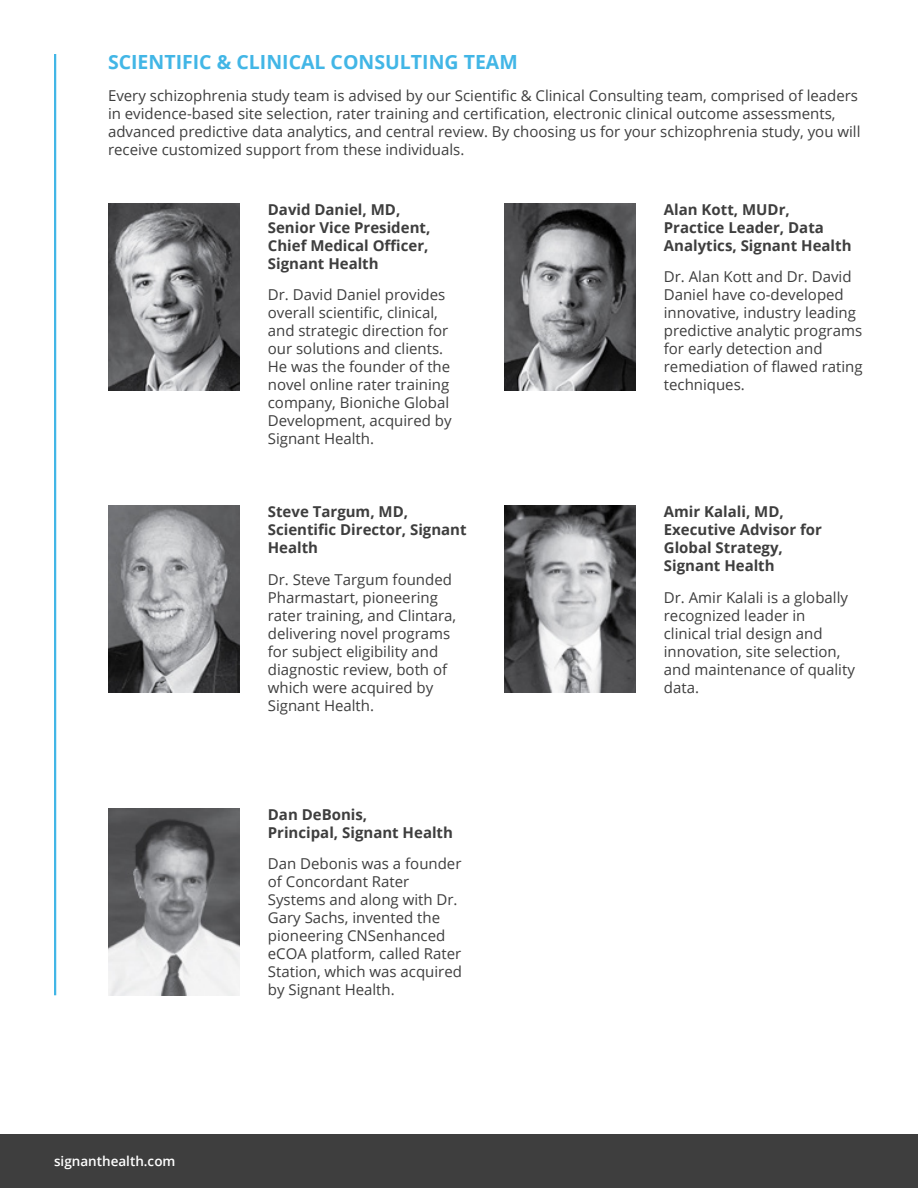
<style>
.page{position:relative;width:918px;height:1188px;background:#fff}
.page>*{position:absolute;margin:0;border:0;box-sizing:border-box;transform-origin:0 0}
.t1{font:700 19.5px "Open Sans";color:#42b6e6}
.t2{font:15px/18px "Open Sans";color:#3e3e3e}
.t3{font:700 15px/18px "Open Sans";color:#3e3e3e}
.t4{font:600 13.5px "Open Sans";color:#fff}
</style>
<div class="page">
<div style="left:0;top:1134px;width:918px;height:54px;background:#3e3e3e"></div>
<hr style="left:54px;top:54px;width:2px;height:941px;background:#42b6e6">
<img style="left:108px;top:204px;width:132px;height:186px">
<img style="left:108px;top:506px;width:132px;height:187px">
<img style="left:108px;top:808px;width:132px;height:187px">
<img style="left:504px;top:204px;width:132px;height:186px">
<img style="left:504px;top:506px;width:132px;height:187px">
<h1 class="t1" style="left:108px;top:48px;width:411px">SCIENTIFIC &amp; CLINICAL CONSULTING TEAM</h1>
<p class="t2" style="left:108px;top:86px;width:754px">Every schizophrenia study team is advised by our Scientific &amp; Clinical Consulting team, comprised of leaders in evidence-based site selection, rater training and certification, electronic clinical outcome assessments, advanced predictive data analytics, and central review. By choosing us for your schizophrenia study, you will receive customized support from these individuals.</p>
<p class="t4" style="left:54px;top:1152px;width:123px">signanthealth.com</p>
<p class="t3" style="left:268px;top:200px;width:164px">David Daniel, MD,<br>Senior Vice President,<br>Chief Medical Officer,<br>Signant Health</p>
<p class="t2" style="left:268px;top:286px;width:185px">Dr. David Daniel provides overall scientific, clinical, and strategic direction for our solutions and clients.<br>He was the founder of the novel online rater training company, Bioniche Global<br>Development, acquired by<br>Signant Health.</p>
<p class="t3" style="left:268px;top:503px;width:200px">Steve Targum, MD,<br>Scientific Director, Signant<br>Health</p>
<p class="t2" style="left:268px;top:570px;width:190px">Dr. Steve Targum founded<br>Pharmastart, pioneering rater training, and Clintara, delivering novel programs for subject eligibility and diagnostic review, both of which were acquired by<br>Signant Health.</p>
<p class="t3" style="left:268px;top:805px;width:187px">Dan DeBonis,<br>Principal, Signant Health</p>
<p class="t2" style="left:268px;top:854px;width:196px">Dan Debonis was a founder of Concordant Rater<br>Systems and along with Dr.<br>Gary Sachs, invented the pioneering CNSenhanced eCOA platform, called Rater<br>Station, which was acquired by Signant Health.</p>
<p class="t3" style="left:664px;top:200px;width:189px">Alan Kott, MUDr,<br>Practice Leader, Data<br>Analytics, Signant Health</p>
<p class="t2" style="left:664px;top:268px;width:200px">Dr. Alan Kott and Dr. David<br>Daniel have co-developed innovative, industry leading predictive analytic programs for early detection and remediation of flawed rating techniques.</p>
<p class="t3" style="left:664px;top:503px;width:160px">Amir Kalali, MD,<br>Executive Advisor for<br>Global Strategy,<br>Signant Health</p>
<p class="t2" style="left:664px;top:588px;width:193px">Dr. Amir Kalali is a globally recognized leader in clinical trial design and innovation, site selection, and maintenance of quality data.</p>
</div>
